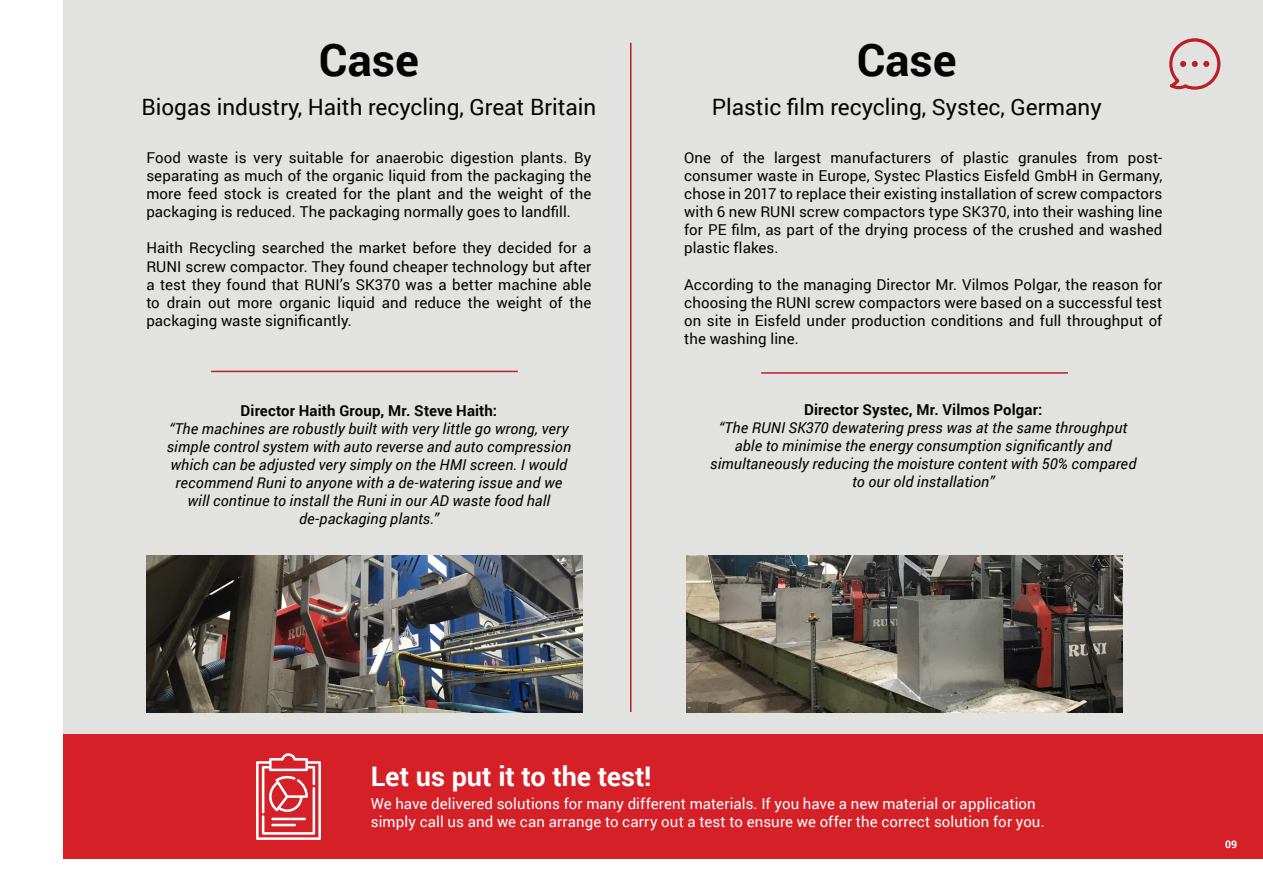
<style>
.page{position:relative;width:1263px;height:893px;background:#fff}
.page>*{position:absolute;margin:0;border:0;box-sizing:border-box;transform-origin:0 0}
.Subtitle_2{font:700 45px "Roboto";color:#040503}
.Body2{font:700 27px "Roboto";letter-spacing:-.005em;color:#fff}
.Subtitle_2-2{font:22.5px "Roboto";color:#040503}
.Body2-2{font:15px/18px "Roboto";letter-spacing:.01em;color:#040503;text-align:justify}
.Body2-3{font:italic 15px/18px "Roboto";letter-spacing:.01em;color:#040503;text-align:center}
.Body2-4{font:15px "Roboto";letter-spacing:.005em;color:#fff}
.Body2-5{font:700 15px "Roboto";letter-spacing:.005em;color:#040503}
.t1{font:700 10.5px "Roboto";color:#fff}
</style>
<div class="page">
<div style="left:64px;top:0;width:1199px;height:859px;background:#e2e2e1"></div>
<svg style="left:1169px;top:38px;width:51px;height:52px"></svg>
<hr style="left:630px;top:43px;width:1px;height:669px;background:#b81f27">
<hr style="left:761px;top:372px;width:307px;height:2px;background:#b81f27">
<hr style="left:211px;top:371px;width:307px;height:1px;background:#b81f27">
<img style="left:146px;top:555px;width:437px;height:157px">
<img style="left:686px;top:555px;width:436px;height:157px">
<div style="left:64px;top:734px;width:1199px;height:125px;background:#d52027"></div>
<svg style="left:256px;top:753px;width:65px;height:87px"></svg>
<hr style="left:271px;top:818px;width:35px;height:2px;background:#fff">
<hr style="left:271px;top:824px;width:25px;height:2px;background:#fff">
<p class="Subtitle_2" style="left:319px;top:28px;width:101px">Case</p>
<p class="Subtitle_2-2" style="left:141px;top:92px;width:456px">Biogas industry, Haith recycling, Great Britain</p>
<p class="Body2-2" style="left:146px;top:149px;width:447px">Food waste is very suitable for anaerobic digestion plants. By separating as much of the organic liquid from the packaging the more feed stock is created for the plant and the weight of the packaging is reduced. The packaging normally goes to landfill.</p>
<p class="Body2-2" style="left:146px;top:239px;width:447px">Haith Recycling searched the market before they decided for a RUNI screw compactor. They found cheaper technology but after a test they found that RUNI’s SK370 was a better machine able to drain out more organic liquid and reduce the weight of the packaging waste significantly.</p>
<p class="Body2-5" style="left:241px;top:400px;width:258px">Director Haith Group, Mr. Steve Haith:</p>
<p class="Body2-3" style="left:167px;top:419px;width:406px">“The machines are robustly built with very little go wrong, very simple control system with auto reverse and auto compression which can be adjusted very simply on the HMI screen. I would recommend Runi to anyone with a de-watering issue and we will continue to install the Runi in our AD waste food hall de-packaging plants.”</p>
<p class="Subtitle_2" style="left:857px;top:28px;width:101px">Case</p>
<p class="Subtitle_2-2" style="left:712px;top:92px;width:391px">Plastic film recycling, Systec, Germany</p>
<p class="Body2-2" style="left:684px;top:149px;width:480px">One of the largest manufacturers of plastic granules from post&shy;consumer waste in Europe, Systec Plastics Eisfeld GmbH in Germany, chose in 2017 to replace their existing installation of screw compactors with 6 new RUNI screw compactors type SK370, into their washing line for PE film, as part of the drying process of the crushed and washed plastic flakes.</p>
<p class="Body2-2" style="left:684px;top:275px;width:480px">According to the managing Director Mr. Vilmos Polgar, the reason for choosing the RUNI screw compactors were based on a successful test on site in Eisfeld under production conditions and full throughput of the washing line.</p>
<p class="Body2-5" style="left:804px;top:399px;width:240px">Director Systec, Mr. Vilmos Polgar:</p>
<p class="Body2-3" style="left:710px;top:418px;width:428px">“The RUNI SK370 dewatering press was at the same throughput able to minimise the energy consumption significantly and simultaneously reducing the moisture content with 50% compared to our old installation”</p>
<p class="Body2" style="left:371px;top:758px;width:282px">Let us put it to the test!</p>
<p class="Body2-4" style="left:371px;top:793px;width:666px">We have delivered solutions for many different materials. If you have a new material or application</p>
<p class="Body2-4" style="left:371px;top:811px;width:675px">simply call us and we can arrange to carry out a test to ensure we offer the correct solution for you.</p>
<p class="t1" style="left:1225px;top:837px;width:14px">09</p>
</div>
